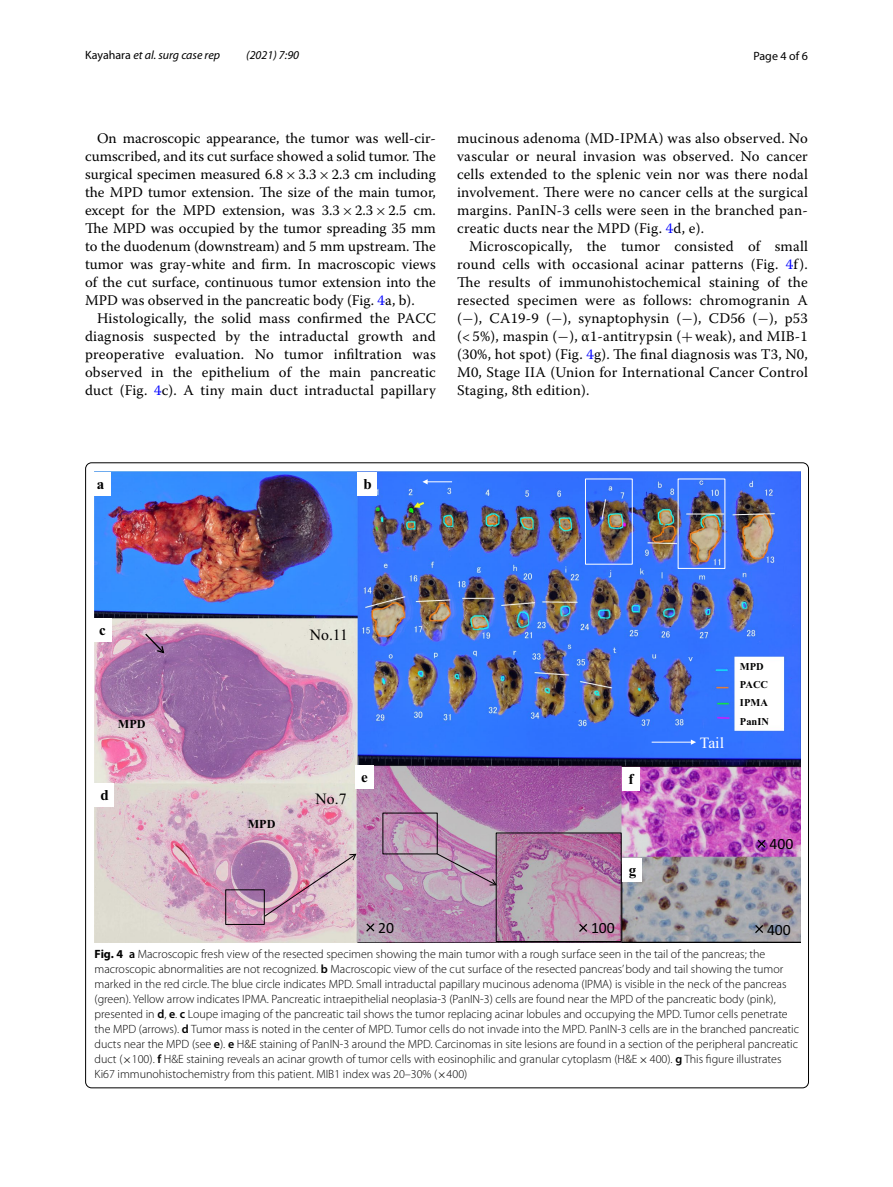
<style>
.page{position:relative;width:893px;height:1187px;background:#fff}
.page>*{position:absolute;margin:0;border:0;box-sizing:border-box;transform-origin:0 0}
.t1{font:15.75px "Calibri 2";color:#000}
.t2{font:15.75px "Times New Roman PSMT4";color:#000}
.t3{font:15.75px "Times New Roman PSMT4";color:#fff}
.t4{font:15px "Times New Roman PS Bold MT2";color:#000}
.t5{font:14.7px/18px "Warnock Pro";letter-spacing:.015em;color:#000;text-align:justify}
.t6{font:12.15px "Times New Roman PS Bold MT2";color:#000}
.t7{font:300 12px/15px "Myriad Pro";color:#000}
.t8{font:italic 12px "Myriad Pro";color:#000}
.t9{font:12px "Myriad Pro";color:#000}
.t10{font:10.5px/17.7px "Times New Roman PS Bold MT2";color:#000}
.s1{font-style:normal}
.s2{font-family:"MTSY"}
.s3{color:#00f}
.s4{font-weight:700}
.s5{font-weight:600}
.s6{font-family:"MTSY";font-weight:400}
</style>
<div class="page">
<img style="left:94px;top:472px;width:706px;height:470px">
<div style="left:94px;top:472px;width:16px;height:24px;background:#fff"></div>
<div style="left:357px;top:472px;width:20px;height:23px;background:#fff"></div>
<div style="left:94px;top:618px;width:18px;height:23px;background:#fff"></div>
<div style="left:94px;top:783px;width:20px;height:23px;background:#fff"></div>
<div style="left:355px;top:765px;width:19px;height:23px;background:#fff"></div>
<div style="left:622px;top:767px;width:18px;height:23px;background:#fff"></div>
<div style="left:622px;top:857px;width:20px;height:24px;background:#fff"></div>
<img style="left:585px;top:478px;width:140px;height:91px">
<svg style="left:144px;top:632px;width:21px;height:22px"></svg>
<svg style="left:225px;top:812px;width:272px;height:119px;background:#c097b5"></svg>
<svg style="left:579px;top:923px;width:8px;height:9px"></svg>
<svg style="left:757px;top:839px;width:9px;height:9px"></svg>
<svg style="left:755px;top:924px;width:8px;height:9px"></svg>
<hr style="left:652px;top:741px;width:40px;height:1px;background:#fff">
<svg style="left:691px;top:739px;width:5px;height:5px"></svg>
<svg style="left:422px;top:479px;width:30px;height:5px"></svg>
<p class="t8" style="left:85px;top:48px;width:137px"><span class="s1">Kayahara</span> et al. surg case rep</p>
<p class="t8" style="left:246px;top:48px;width:54px">(2021) 7:90</p>
<p class="t9" style="left:753px;top:48px;width:56px">Page 4 of 6</p>
<p class="t5" style="left:85px;top:128px;width:352px;text-indent:12px">On macroscopic appearance, the tumor was well-cir&shy;cumscribed, and its cut surface showed a solid tumor. The surgical specimen measured 6.8<span class="s2">×</span>3.3<span class="s2">×</span>2.3 cm including the MPD tumor extension. The size of the main tumor, except for the MPD extension, was 3.3<span class="s2">×</span>2.3<span class="s2">×</span>2.5 cm.<br>The MPD was occupied by the tumor spreading 35 mm to the duodenum (downstream) and 5 mm upstream. The tumor was gray-white and firm. In macroscopic views of the cut surface, continuous tumor extension into the MPD was observed in the pancreatic body (Fig. <span class="s3">4</span>a, b).</p>
<p class="t5" style="left:85px;top:308px;width:352px;text-indent:12px">Histologically, the solid mass confirmed the PACC diagnosis suspected by the intraductal growth and preoperative evaluation. No tumor infiltration was observed in the epithelium of the main pancreatic duct (Fig. <span class="s3">4</span>c). A tiny main duct intraductal papillary</p>
<p class="t5" style="left:457px;top:128px;width:352px">mucinous adenoma (MD-IPMA) was also observed. No vascular or neural invasion was observed. No cancer cells extended to the splenic vein nor was there nodal involvement. There were no cancer cells at the surgical margins. PanIN-3 cells were seen in the branched pan&shy;creatic ducts near the MPD (Fig. <span class="s3">4</span>d, e).</p>
<p class="t5" style="left:457px;top:236px;width:352px;text-indent:12px">Microscopically, the tumor consisted of small round cells with occasional acinar patterns (Fig. <span class="s3">4</span>f).<br>The results of immunohistochemical staining of the resected specimen were as follows: chromogranin A (<span class="s2">−</span>), CA19-9 (<span class="s2">−</span>), synaptophysin (<span class="s2">−</span>), CD56 (<span class="s2">−</span>), p53 (&lt; 5%), maspin (<span class="s2">−</span>), α1-antitrypsin (<span class="s2">+</span>weak), and MIB-1 (30%, hot spot) (Fig. <span class="s3">4</span>g). The final diagnosis was T3, N0, M0, Stage IIA (Union for International Cancer Control Staging, 8th edition).</p>
<p class="t4" style="left:97px;top:473px;width:9px">a</p>
<p class="t4" style="left:364px;top:473px;width:10px">b</p>
<p class="t4" style="left:99px;top:619px;width:8px">c</p>
<p class="t6" style="left:118px;top:715px;width:29px">MPD</p>
<p class="t2" style="left:310px;top:624px;width:40px">No.11</p>
<p class="t3" style="left:700px;top:731px;width:26px">Tail</p>
<p class="t10" style="left:740px;top:657px;width:30px">MPD<br>PACC</p>
<p class="t10" style="left:740px;top:712px;width:31px">PanIN</p>
<p class="t10" style="left:740px;top:693px;width:29px">IPMA</p>
<p class="t4" style="left:100px;top:784px;width:10px">d</p>
<p class="t6" style="left:248px;top:815px;width:29px">MPD</p>
<p class="t2" style="left:316px;top:787px;width:32px">No.7</p>
<p class="t4" style="left:361px;top:766px;width:8px">e</p>
<p class="t4" style="left:628px;top:768px;width:6px">f</p>
<p class="t4" style="left:629px;top:859px;width:9px">g</p>
<p class="t1" style="left:378px;top:917px;width:17px">20</p>
<p class="t1" style="left:591px;top:918px;width:25px">100</p>
<p class="t1" style="left:769px;top:834px;width:25px">400</p>
<p class="t1" style="left:767px;top:919px;width:25px">400</p>
<p class="t7" style="left:95px;top:946px;width:706px"><span class="s4">Fig. 4</span> <span class="s5">a</span> Macroscopic fresh view of the resected specimen showing the main tumor with a rough surface seen in the tail of the pancreas; the macroscopic abnormalities are not recognized. <span class="s5">b</span> Macroscopic view of the cut surface of the resected pancreas’ body and tail showing the tumor marked in the red circle. The blue circle indicates MPD. Small intraductal papillary mucinous adenoma (IPMA) is visible in the neck of the pancreas (green). Yellow arrow indicates IPMA. Pancreatic intraepithelial neoplasia-3 (PanIN-3) cells are found near the MPD of the pancreatic body (pink), presented in <span class="s5">d</span>, <span class="s5">e</span>. <span class="s5">c</span> Loupe imaging of the pancreatic tail shows the tumor replacing acinar lobules and occupying the MPD. Tumor cells penetrate the MPD (arrows). <span class="s5">d</span> Tumor mass is noted in the center of MPD. Tumor cells do not invade into the MPD. PanIN-3 cells are in the branched pancreatic ducts near the MPD (see <span class="s5">e</span>). <span class="s5">e</span> H&amp;E staining of PanIN-3 around the MPD. Carcinomas in site lesions are found in a section of the peripheral pancreatic duct (<span class="s6">×</span>100). <span class="s5">f</span> H&amp;E staining reveals an acinar growth of tumor cells with eosinophilic and granular cytoplasm (H&amp;E<span class="s6">×</span>400). <span class="s5">g</span> This figure illustrates Ki67 immunohistochemistry from this patient. MIB1 index was 20–30% (<span class="s6">×</span>400)</p>
</div>
